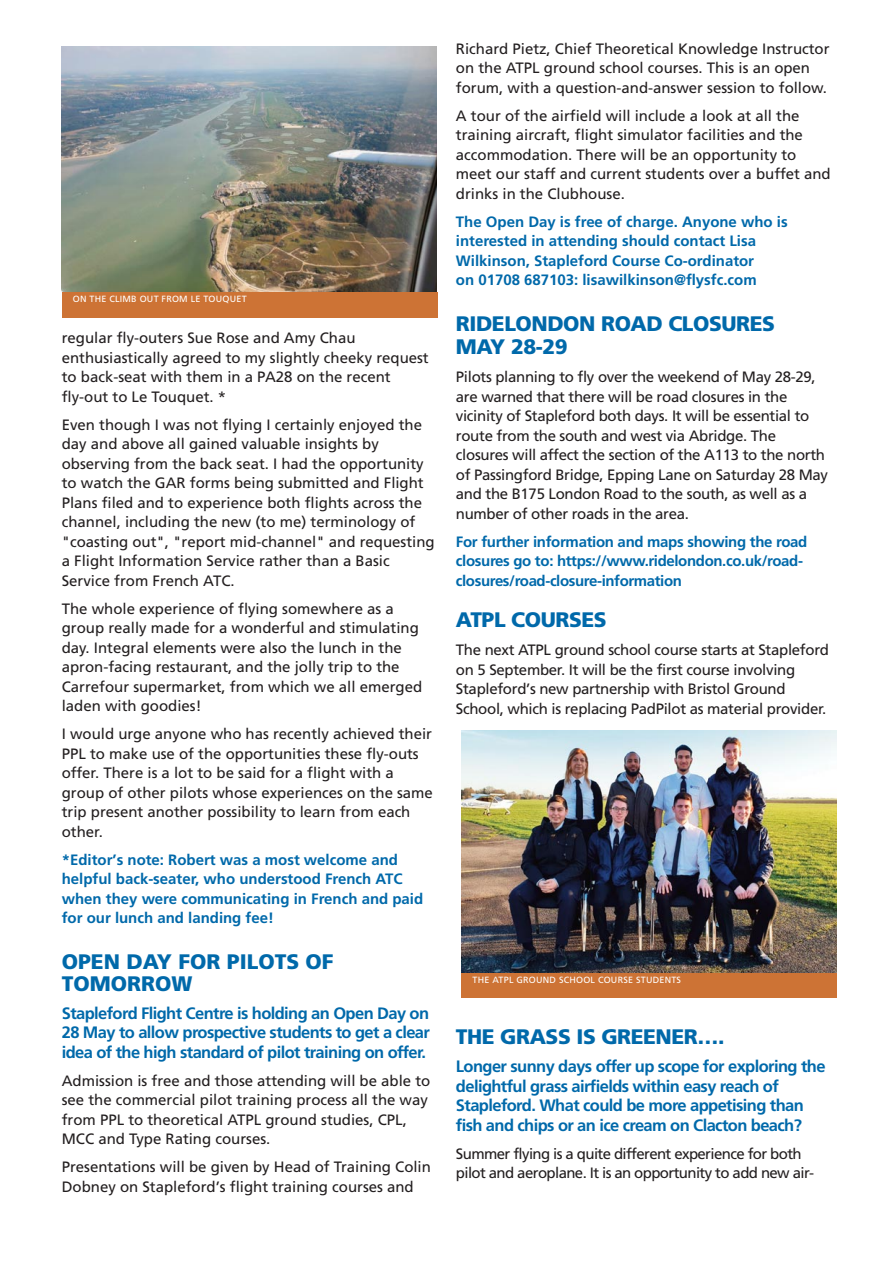
<style>
.page{position:relative;width:893px;height:1263px;background:#fff}
.page>*{position:absolute;margin:0;border:0;box-sizing:border-box;transform-origin:0 0}
.t1{font:900 21px/23.5px "Frutiger";letter-spacing:-.02em;color:#0069aa}
.t2{font:900 21px/22px "Frutiger";color:#0069aa}
.t3{font:700 16.5px/19.5px "Frutiger";letter-spacing:-.035em;color:#0069aa;text-align:justify}
.t4{font:15px/19.5px "Frutiger";color:#231f20}
.t5{font:15px/19.5px "Frutiger";letter-spacing:-.02em;color:#231f20}
.t6{font:700 15px/19.5px "Frutiger";color:#0069aa}
.t7{font:700 15px/19.5px "Frutiger";letter-spacing:-.025em;color:#0069aa}
.t8{font:15px/19.5px "Frutiger";letter-spacing:-.04em;color:#231f20}
.t9{font:9px "Frutiger";letter-spacing:.025em;color:#fff}
</style>
<div class="page">
<img style="left:62px;top:46px;width:375px;height:246px">
<div style="left:62px;top:292px;width:375px;height:25px;background:#cd7335"></div>
<img style="left:461px;top:730px;width:376px;height:243px">
<div style="left:461px;top:973px;width:376px;height:25px;background:#cd7335"></div>
<p class="t9" style="left:73px;top:295px;width:175px">ON THE CLIMB OUT FROM LE TOUQUET</p>
<p class="t4" style="left:62px;top:329px;width:369px">regular fly-outers Sue Rose and Amy Chau enthusiastically agreed to my slightly cheeky request to back-seat with them in a PA28 on the recent fly-out to Le Touquet. *</p>
<p class="t4" style="left:62px;top:416px;width:374px">Even though I was not flying I certainly enjoyed the day and above all gained valuable insights by observing from the back seat. I had the opportunity to watch the GAR forms being submitted and Flight Plans filed and to experience both flights across the channel, including the new (to me) terminology of "coasting out", "report mid-channel" and requesting a Flight Information Service rather than a Basic Service from French ATC.</p>
<p class="t4" style="left:62px;top:600px;width:362px">The whole experience of flying somewhere as a group really made for a wonderful and stimulating day. Integral elements were also the lunch in the apron-facing restaurant, and the jolly trip to the Carrefour supermarket, from which we all emerged laden with goodies!</p>
<p class="t4" style="left:62px;top:725px;width:373px">I would urge anyone who has recently achieved their PPL to make use of the opportunities these fly-outs offer. There is a lot to be said for a flight with a group of other pilots whose experiences on the same trip present another possibility to learn from each other.</p>
<p class="t6" style="left:62px;top:851px;width:363px">*Editor’s note: Robert was a most welcome and helpful back-seater, who understood French ATC when they were communicating in French and paid for our lunch and landing fee!</p>
<h1 class="t2" style="left:62px;top:952px;width:273px">OPEN DAY FOR PILOTS OF<br>TOMORROW</h1>
<p class="t3" style="left:62px;top:1004px;width:370px">Stapleford Flight Centre is holding an Open Day on 28 May to allow prospective students to get a clear idea of the high standard of pilot training on offer.</p>
<p class="t4" style="left:62px;top:1072px;width:370px">Admission is free and those attending will be able to see the commercial pilot training process all the way from PPL to theoretical ATPL ground studies, CPL, MCC and Type Rating courses.</p>
<p class="t4" style="left:62px;top:1158px;width:371px">Presentations will be given by Head of Training Colin<br>Dobney on Stapleford’s flight training courses and</p>
<p class="t4" style="left:456px;top:40px;width:375px">Richard Pietz, Chief Theoretical Knowledge Instructor on the ATPL ground school courses. This is an open forum, with a question-and-answer session to follow.</p>
<p class="t4" style="left:456px;top:107px;width:376px">A tour of the airfield will include a look at all the training aircraft, flight simulator facilities and the accommodation. There will be an opportunity to meet our staff and current students over a buffet and drinks in the Clubhouse.</p>
<p class="t6" style="left:456px;top:213px;width:333px">The Open Day is free of charge. Anyone who is interested in attending should contact Lisa Wilkinson, Stapleford Course Co-ordinator<br>on 01708 687103: lisawilkinson@flysfc.com</p>
<h1 class="t1" style="left:456px;top:313px;width:321px">RIDELONDON ROAD CLOSURES<br>MAY 28-29</h1>
<p class="t5" style="left:456px;top:368px;width:374px">Pilots planning to fly over the weekend of May 28-29, are warned that there will be road closures in the vicinity of Stapleford both days. It will be essential to route from the south and west via Abridge. The closures will affect the section of the A113 to the north of Passingford Bridge, Epping Lane on Saturday 28 May and the B175 London Road to the south, as well as a number of other roads in the area.</p>
<p class="t7" style="left:456px;top:533px;width:353px">For further information and maps showing the road closures go to: https://www.ridelondon.co.uk/road&shy;closures/road-closure-information</p>
<h1 class="t1" style="left:456px;top:610px;width:152px">ATPL COURSES</h1>
<p class="t5" style="left:456px;top:642px;width:375px">The next ATPL ground school course starts at Stapleford on 5 September. It will be the first course involving Stapleford’s new partnership with Bristol Ground School, which is replacing PadPilot as material provider.</p>
<p class="t9" style="left:473px;top:976px;width:210px">THE ATPL GROUND SCHOOL COURSE STUDENTS</p>
<h1 class="t1" style="left:456px;top:1027px;width:270px">THE GRASS IS GREENER….</h1>
<p class="t3" style="left:456px;top:1058px;width:371px;text-align:left">Longer sunny days offer up scope for exploring the delightful grass airfields within easy reach of Stapleford. What could be more appetising than fish and chips or an ice cream on Clacton beach?</p>
<p class="t8" style="left:456px;top:1145px;width:360px">Summer flying is a quite different experience for both pilot and aeroplane. It is an opportunity to add new air-</p>
</div>
